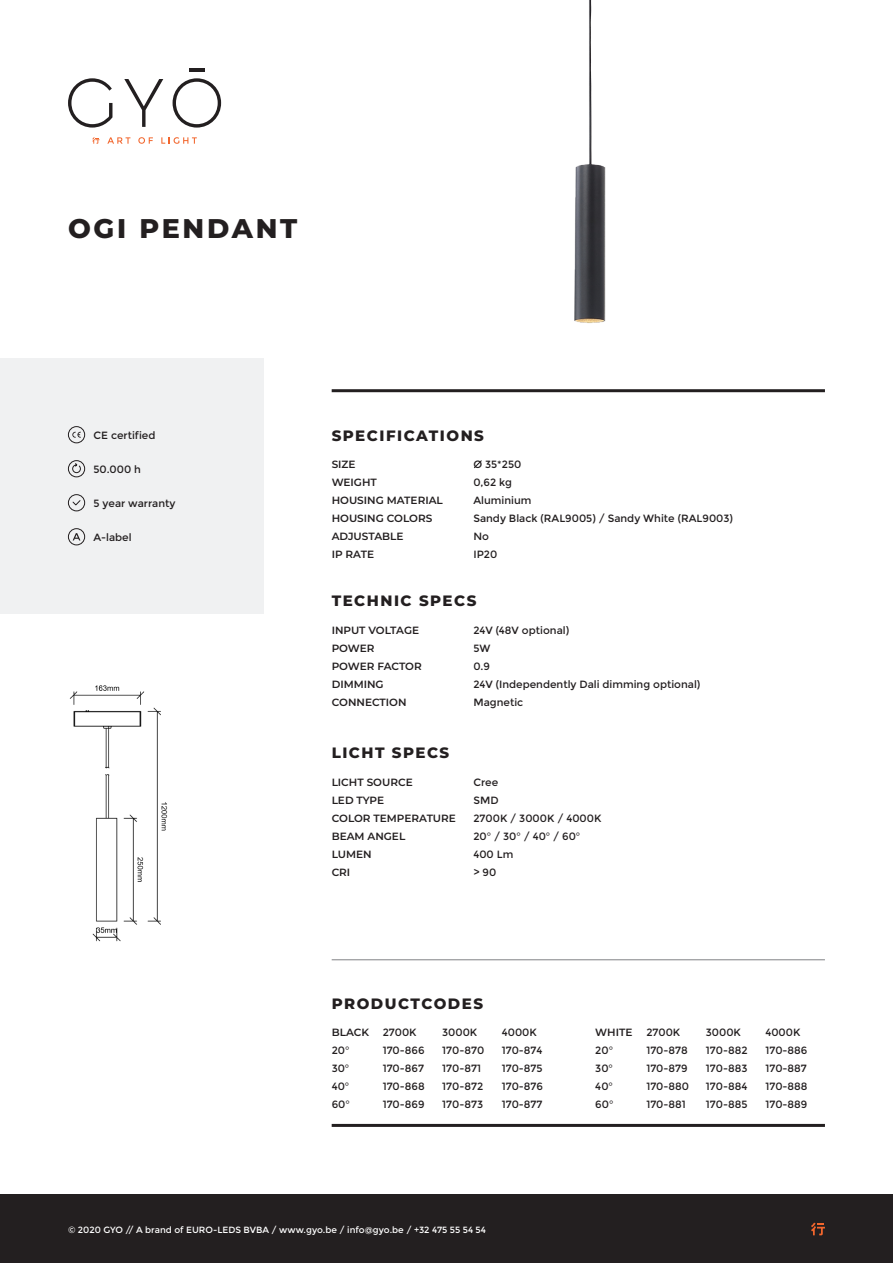
<style>
.page{position:relative;width:893px;height:1263px;background:#fff}
.page>*{position:absolute;margin:0;border:0;box-sizing:border-box;transform-origin:0 0}
.titel{font:800 27px "Montserrat";letter-spacing:.1em;color:#231f20}
.titel-2{font:800 15px "Montserrat";letter-spacing:.1em;color:#231f20}
.waarde{font:10.5px "Montserrat";color:#231f20}
.eigenschap{font:600 10.5px "Montserrat";color:#231f20}
.t1{font:9px "Montserrat";color:#fff}
</style>
<div class="page">
<div style="left:0;top:358px;width:264px;height:255px;background:#f0f1f2"></div>
<div style="left:0;top:1195px;width:893px;height:68px;background:#231f20"></div>
<img style="left:574px;top:0;width:32px;height:323px">
<img style="left:69px;top:685px;width:99px;height:257px">
<svg style="left:811px;top:1222px;width:14px;height:13px"></svg>
<hr style="left:332px;top:1124px;width:493px;height:3px;background:#231f20">
<hr style="left:332px;top:389px;width:493px;height:3px;background:#231f20">
<svg style="left:474px;top:460px;width:8px;height:9px"></svg>
<svg style="left:68px;top:78px;width:44px;height:50px"></svg>
<svg style="left:124px;top:79px;width:39px;height:48px"></svg>
<svg style="left:173px;top:78px;width:48px;height:50px"></svg>
<hr style="left:189px;top:68px;width:16px;height:3px;background:#231f20">
<svg style="left:107px;top:137px;width:23px;height:7px"></svg>
<svg style="left:138px;top:137px;width:15px;height:7px"></svg>
<svg style="left:161px;top:137px;width:36px;height:7px"></svg>
<svg style="left:92px;top:137px;width:7px;height:7px"></svg>
<svg style="left:73px;top:533px;width:7px;height:7px"></svg>
<div style="left:68px;top:528px;width:17px;height:17px;border:1px solid #231f20;border-radius:50%"></div>
<div style="left:68px;top:426px;width:17px;height:17px;border:1px solid #231f20;border-radius:50%"></div>
<svg style="left:72px;top:432px;width:9px;height:6px"></svg>
<div style="left:68px;top:460px;width:17px;height:17px;border:1px solid #231f20;border-radius:50%"></div>
<svg style="left:72px;top:462px;width:9px;height:11px"></svg>
<div style="left:68px;top:494px;width:17px;height:17px;border:1px solid #231f20;border-radius:50%"></div>
<svg style="left:72px;top:500px;width:9px;height:6px"></svg>
<hr style="left:332px;top:959px;width:493px;height:1px;background:#808285">
<p class="titel" style="left:68px;top:209px;width:231px">OGI PENDANT</p>
<p class="waarde" style="left:94px;top:429px;width:63px">CE certified</p>
<p class="waarde" style="left:94px;top:463px;width:49px">50.000 h</p>
<p class="waarde" style="left:94px;top:497px;width:83px">5 year warranty</p>
<p class="waarde" style="left:94px;top:531px;width:40px">A-label</p>
<p class="titel-2" style="left:332px;top:424px;width:154px">SPECIFICATIONS</p>
<p class="eigenschap" style="left:332px;top:457px;width:25px">SIZE</p>
<p class="eigenschap" style="left:332px;top:475px;width:47px">WEIGHT</p>
<p class="eigenschap" style="left:332px;top:493px;width:113px">HOUSING MATERIAL</p>
<p class="eigenschap" style="left:332px;top:511px;width:102px">HOUSING COLORS</p>
<p class="eigenschap" style="left:332px;top:529px;width:73px">ADJUSTABLE</p>
<p class="eigenschap" style="left:332px;top:547px;width:44px">IP RATE</p>
<p class="waarde" style="left:473px;top:458px;width:49px">O 35*250</p>
<p class="waarde" style="left:473px;top:476px;width:40px">0,62 kg</p>
<p class="waarde" style="left:473px;top:494px;width:60px">Aluminium</p>
<p class="waarde" style="left:473px;top:512px;width:261px">Sandy Black (RAL9005) / Sandy White (RAL9003)</p>
<p class="waarde" style="left:473px;top:530px;width:17px">No</p>
<p class="waarde" style="left:473px;top:548px;width:25px">IP20</p>
<p class="titel-2" style="left:332px;top:590px;width:146px">TECHNIC SPECS</p>
<p class="eigenschap" style="left:332px;top:622px;width:89px">INPUT VOLTAGE</p>
<p class="eigenschap" style="left:332px;top:640px;width:44px">POWER</p>
<p class="eigenschap" style="left:332px;top:658px;width:92px">POWER FACTOR</p>
<p class="eigenschap" style="left:332px;top:676px;width:54px">DIMMING</p>
<p class="eigenschap" style="left:332px;top:694px;width:76px">CONNECTION</p>
<p class="titel-2" style="left:332px;top:742px;width:119px">LICHT SPECS</p>
<p class="eigenschap" style="left:332px;top:774px;width:83px">LICHT SOURCE</p>
<p class="eigenschap" style="left:332px;top:792px;width:54px">LED TYPE</p>
<p class="eigenschap" style="left:332px;top:810px;width:126px">COLOR TEMPERATURE</p>
<p class="eigenschap" style="left:332px;top:828px;width:75px">BEAM ANGEL</p>
<p class="eigenschap" style="left:332px;top:846px;width:42px">LUMEN</p>
<p class="eigenschap" style="left:332px;top:864px;width:20px">CRI</p>
<p class="waarde" style="left:473px;top:624px;width:97px">24V (48V optional)</p>
<p class="waarde" style="left:473px;top:642px;width:19px">5W</p>
<p class="waarde" style="left:473px;top:660px;width:18px">0.9</p>
<p class="waarde" style="left:473px;top:678px;width:229px">24V (Independently Dali dimming optional)</p>
<p class="waarde" style="left:473px;top:696px;width:51px">Magnetic</p>
<p class="waarde" style="left:473px;top:776px;width:26px">Cree</p>
<p class="waarde" style="left:473px;top:794px;width:27px">SMD</p>
<p class="waarde" style="left:473px;top:812px;width:130px">2700K / 3000K / 4000K</p>
<p class="waarde" style="left:473px;top:830px;width:108px">20° / 30° / 40° / 60°</p>
<p class="waarde" style="left:473px;top:848px;width:41px">400 Lm</p>
<p class="waarde" style="left:473px;top:866px;width:24px">&gt; 90</p>
<p class="titel-2" style="left:332px;top:992px;width:153px">PRODUCTCODES</p>
<p class="waarde" style="left:332px;top:1044px;width:19px">20°</p>
<p class="waarde" style="left:332px;top:1062px;width:19px">30°</p>
<p class="waarde" style="left:332px;top:1080px;width:19px">40°</p>
<p class="waarde" style="left:332px;top:1098px;width:20px">60°</p>
<p class="eigenschap" style="left:332px;top:1025px;width:39px">BLACK</p>
<p class="waarde" style="left:442px;top:1026px;width:37px">3000K</p>
<p class="waarde" style="left:502px;top:1026px;width:37px">4000K</p>
<p class="eigenschap" style="left:595px;top:1025px;width:39px">WHITE</p>
<p class="waarde" style="left:706px;top:1026px;width:37px">3000K</p>
<p class="waarde" style="left:765px;top:1026px;width:37px">4000K</p>
<p class="waarde" style="left:383px;top:1026px;width:35px">2700K</p>
<p class="waarde" style="left:646px;top:1026px;width:35px">2700K</p>
<p class="waarde" style="left:383px;top:1044px;width:43px">170-866</p>
<p class="waarde" style="left:383px;top:1062px;width:43px">170-867</p>
<p class="waarde" style="left:383px;top:1080px;width:44px">170-868</p>
<p class="waarde" style="left:383px;top:1098px;width:43px">170-869</p>
<p class="waarde" style="left:442px;top:1044px;width:44px">170-870</p>
<p class="waarde" style="left:442px;top:1062px;width:40px">170-871</p>
<p class="waarde" style="left:442px;top:1080px;width:42px">170-872</p>
<p class="waarde" style="left:442px;top:1098px;width:42px">170-873</p>
<p class="waarde" style="left:502px;top:1044px;width:42px">170-874</p>
<p class="waarde" style="left:502px;top:1062px;width:42px">170-875</p>
<p class="waarde" style="left:502px;top:1080px;width:43px">170-876</p>
<p class="waarde" style="left:502px;top:1098px;width:42px">170-877</p>
<p class="waarde" style="left:595px;top:1044px;width:19px">20°</p>
<p class="waarde" style="left:595px;top:1062px;width:19px">30°</p>
<p class="waarde" style="left:595px;top:1080px;width:19px">40°</p>
<p class="waarde" style="left:595px;top:1098px;width:20px">60°</p>
<p class="waarde" style="left:646px;top:1044px;width:43px">170-878</p>
<p class="waarde" style="left:646px;top:1062px;width:43px">170-879</p>
<p class="waarde" style="left:646px;top:1080px;width:44px">170-880</p>
<p class="waarde" style="left:646px;top:1098px;width:41px">170-881</p>
<p class="waarde" style="left:706px;top:1044px;width:43px">170-882</p>
<p class="waarde" style="left:706px;top:1062px;width:43px">170-883</p>
<p class="waarde" style="left:706px;top:1080px;width:43px">170-884</p>
<p class="waarde" style="left:706px;top:1098px;width:43px">170-885</p>
<p class="waarde" style="left:765px;top:1044px;width:44px">170-886</p>
<p class="waarde" style="left:765px;top:1062px;width:43px">170-887</p>
<p class="waarde" style="left:765px;top:1080px;width:44px">170-888</p>
<p class="waarde" style="left:765px;top:1098px;width:44px">170-889</p>
<p class="t1" style="left:68px;top:1225px;width:419px">© 2020 GYO // A brand of EURO-LEDS BVBA / www.gyo.be / info@gyo.be / +32 475 55 54 54</p>
</div>
